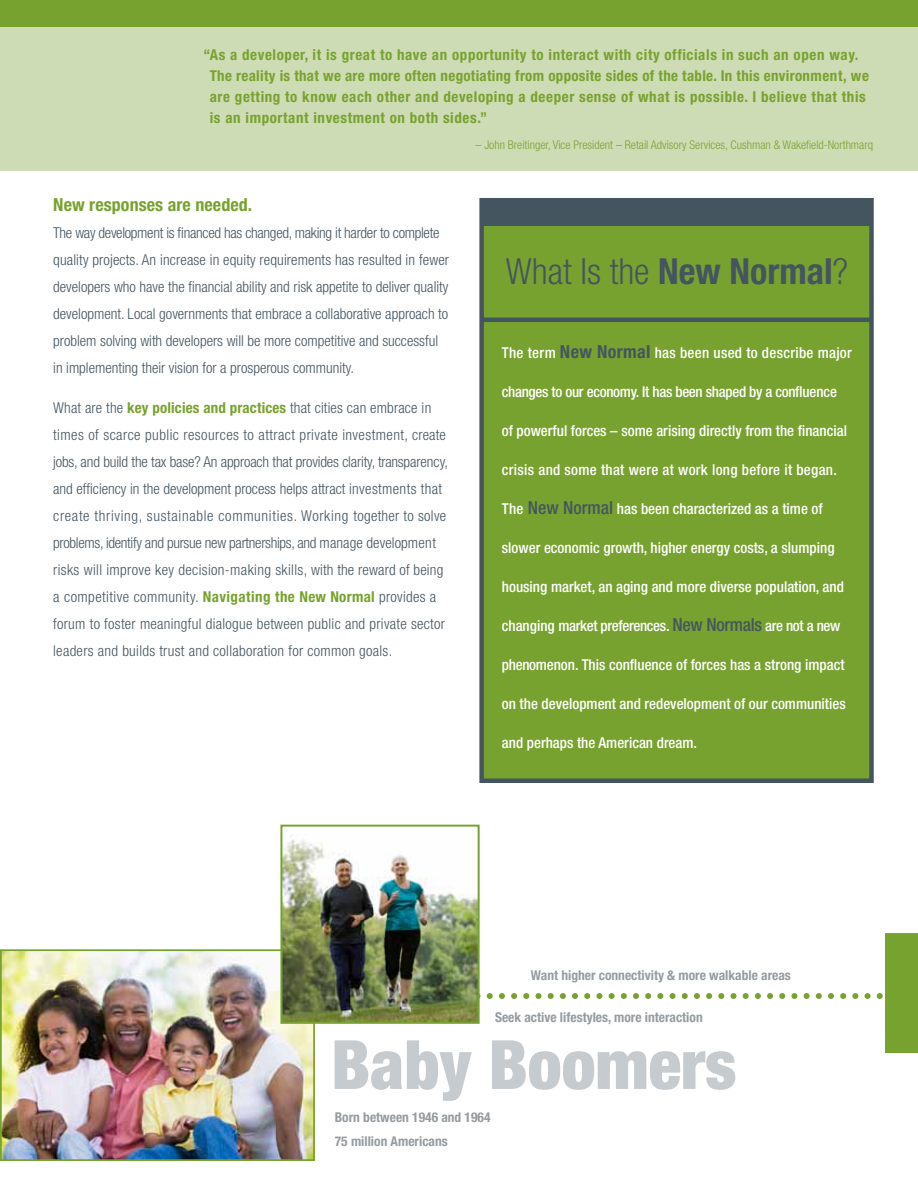
<style>
.page{position:relative;width:918px;height:1188px;background:#fff}
.page>*{position:absolute;margin:0;border:0;box-sizing:border-box;transform-origin:0 0}
.t1{font:900 condensed 67.95px "Helvetica Neue LT Std";color:#c5cbcf}
.t2{font:300 condensed 36px "Helvetica Neue LT Std";color:#455560}
.t3{font:700 condensed 18px "Helvetica Neue LT Std";letter-spacing:.005em;color:#78a22f}
.t4{font:300 condensed 15px/27px "Helvetica Neue LT Std";letter-spacing:.02em;color:#455560}
.t5{font:300 condensed 15px/27px "Helvetica Neue LT Std";color:#455560}
.t6{font:500 condensed 15px "Helvetica Neue LT Std";color:#fff}
.t7{font:700 condensed 15px/21px "Helvetica Neue LT Std";letter-spacing:.04em;color:#78a22f}
.t8{font:500 condensed 15px "Helvetica Neue LT Std";letter-spacing:-.02em;color:#fff}
.t9{font:500 condensed 15px "Helvetica Neue LT Std";letter-spacing:.02em;color:#fff}
.t10{font:700 condensed 13.5px/24.3px "Helvetica Neue LT Std";color:#949ca1}
.t11{font:300 condensed 12px "Helvetica Neue LT Std";color:#78a22f}
.s1{font-weight:700;color:#78a22f}
.s2{font-weight:700}
.s3{font-weight:700;font-size:18px;color:#455560}
.s4{font-size:18px;color:#455560}
.s5{font-family:"Helvetica Neue"}
</style>
<div class="page">
<div style="left:0;top:0;width:918px;height:171px;background:#cedcb5"></div>
<div style="left:885px;top:933px;width:33px;height:120px;background:#78a22f"></div>
<div style="left:0;top:0;width:918px;height:27px;background:#78a22f"></div>
<svg style="left:480px;top:993px;width:403px;height:6px"></svg>
<div style="left:479px;top:198px;width:395px;height:585px;background:#78a22f;border:4px solid #455560"></div>
<div style="left:482px;top:199px;width:388px;height:27px;background:#455560"></div>
<hr style="left:482px;top:318px;width:388px;height:4px;background:#455560">
<img style="left:3px;top:952px;width:309px;height:206px">
<div style="left:0;top:949px;width:315px;height:212px;border:2px solid #78a22f"></div>
<img style="left:283px;top:836px;width:194px;height:185px">
<div style="left:280px;top:825px;width:200px;height:199px;border:2px solid #78a22f"></div>
<p class="t7" style="left:210px;top:44px;width:661px;text-indent:-6px">“As a developer, it is great to have an opportunity to interact with city officials in such an open way.<br>The reality is that we are more often negotiating from opposite sides of the table. In this environment, we are getting to know each other and developing a deeper sense of what is possible. I believe that this is an important investment on both sides.”</p>
<p class="t11" style="left:476px;top:138px;width:399px">– John Breitinger, Vice President – Retail Advisory Services, Cushman &amp; Wakefield-Northmarq</p>
<p class="t3" style="left:53px;top:194px;width:201px">New responses are needed.</p>
<p class="t5" style="left:53px;top:219px;width:397px">The way development is financed has changed, making it harder to complete quality projects. An increase in equity requirements has resulted in fewer developers who have the financial ability and risk appetite to deliver quality development. Local governments that embrace a collaborative approach to problem solving with developers will be more competitive and successful in implementing their vision for a prosperous community.</p>
<p class="t4" style="left:53px;top:394px;width:396px">What are the <span class="s1">key policies and practices</span> that cities can embrace in times of scarce public resources to attract private investment, create jobs, and build the tax base? An approach that provides clarity, transparency, and efficiency in the development process helps attract investments that create thriving, sustainable communities. Working together to solve problems, identify and pursue new partnerships, and manage development risks will improve key decision-making skills, with the reward of being a competitive community. <span class="s1">Navigating the New Normal</span> provides a forum to foster meaningful dialogue between public and private sector leaders and builds trust and collaboration for common goals.</p>
<h2 class="t2" style="left:506px;top:251px;width:344px">What Is the <span class="s2">New Normal</span>?</h2>
<p class="t9" style="left:502px;top:343px;width:352px">The term <span class="s3">New Normal</span> has been used to describe major</p>
<p class="t8" style="left:502px;top:382px;width:337px">changes to our economy. It has been shaped by a confluence</p>
<p class="t6" style="left:502px;top:421px;width:347px">of powerful forces – some arising directly from the financial</p>
<p class="t9" style="left:502px;top:460px;width:337px">crisis and some that were at work long before it began.</p>
<p class="t6" style="left:502px;top:499px;width:322px">The <span class="s4">New Normal</span> has been characterized as a time of</p>
<p class="t6" style="left:502px;top:538px;width:334px">slower economic growth, higher energy costs, a slumping</p>
<p class="t6" style="left:502px;top:577px;width:344px">housing market, an aging and more diverse population, and</p>
<p class="t8" style="left:502px;top:616px;width:340px">changing market preferences. <span class="s4">New Normals</span> are not a new</p>
<p class="t6" style="left:502px;top:655px;width:344px">phenomenon. This confluence of forces has a strong impact</p>
<p class="t6" style="left:502px;top:694px;width:345px">on the development and redevelopment of our communities</p>
<p class="t6" style="left:502px;top:733px;width:197px">and perhaps the American dream.</p>
<p class="t10" style="left:531px;top:963px;width:262px">Want higher connectivity &amp; more walkable areas</p>
<p class="t10" style="left:495px;top:1005px;width:209px"><span class="s5">Seek</span> active lifestyles, more interaction</p>
<h1 class="t1" style="left:331px;top:1023px;width:407px">Baby Boomers</h1>
<p class="t10" style="left:335px;top:1105px;width:157px">Born between 1946 and 1964<br>75 million Americans</p>
</div>
